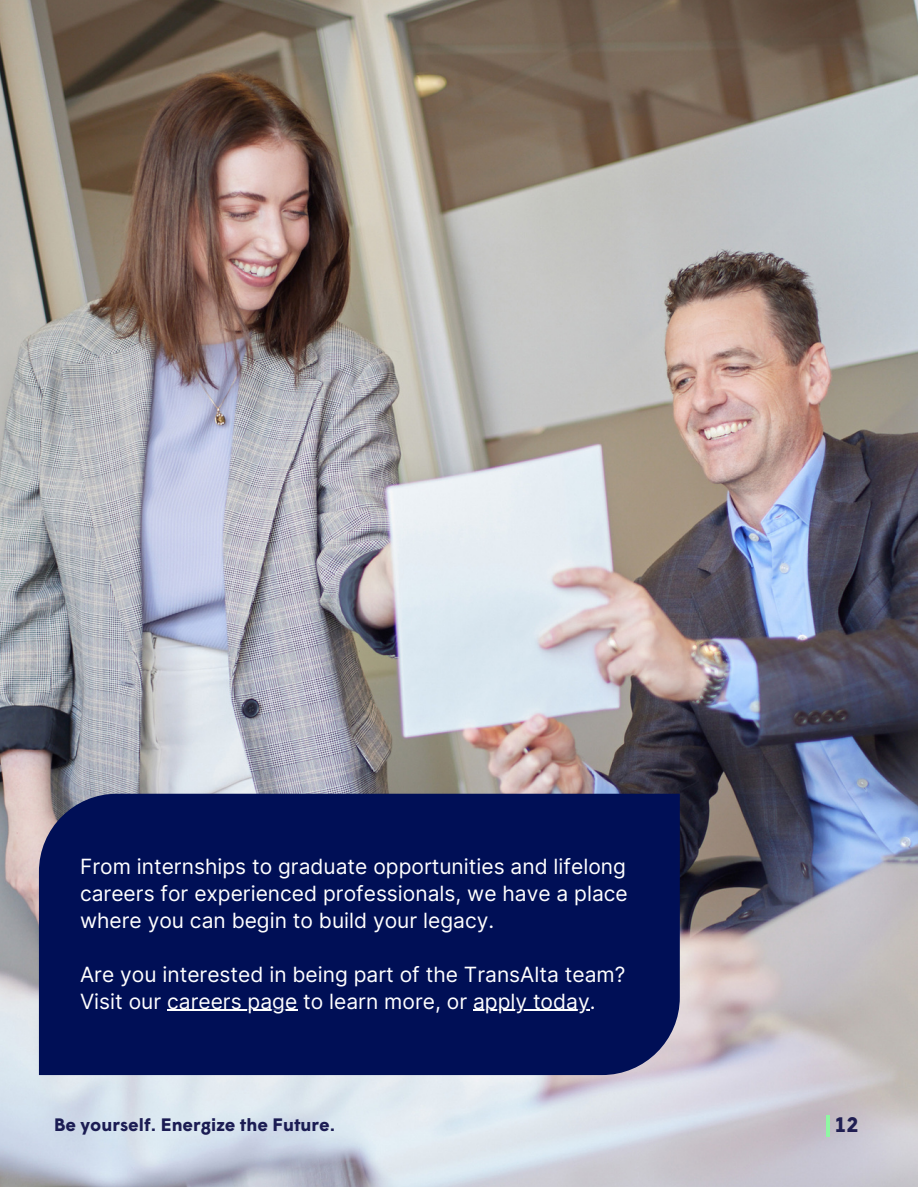
<style>
.page{position:relative;width:918px;height:1188px;background:#fff}
.page>*{position:absolute;margin:0;border:0;box-sizing:border-box;transform-origin:0 0}
.t1{font:21px/27px "Inter";color:#fff;text-align:justify}
.t2{font:700 21px "Wigrum";color:#201e52}
.t3{font:700 18px "Wigrum";color:#1b1c53}
</style>
<div class="page">
<img style="left:0;top:0;width:918px;height:1187px">
<div style="left:39px;top:794px;width:641px;height:281px;background:#000f56"></div>
<hr style="left:66px;top:1021px;width:106px;height:1px;background:#000f56">
<svg style="left:167px;top:1010px;width:12px;height:1px"></svg>
<hr style="left:179px;top:1010px;width:118px;height:1px;background:#fff">
<hr style="left:473px;top:1010px;width:117px;height:1px;background:#fff">
<hr style="left:826px;top:1115px;width:4px;height:21px;background:#8ff7a3">
<p class="t1" style="left:80px;top:853px;width:549px">From internships to graduate opportunities and lifelong careers for experienced professionals, we have a place where you can begin to build your legacy.</p>
<p class="t1" style="left:80px;top:961px;width:547px">Are you interested in being part of the TransAlta team?<br>Visit our careers page to learn more, or apply today.</p>
<p class="t3" style="left:54px;top:1117px;width:283px">Be yourself. Energize the Future.</p>
<p class="t2" style="left:834px;top:1117px;width:26px">12</p>
</div>
